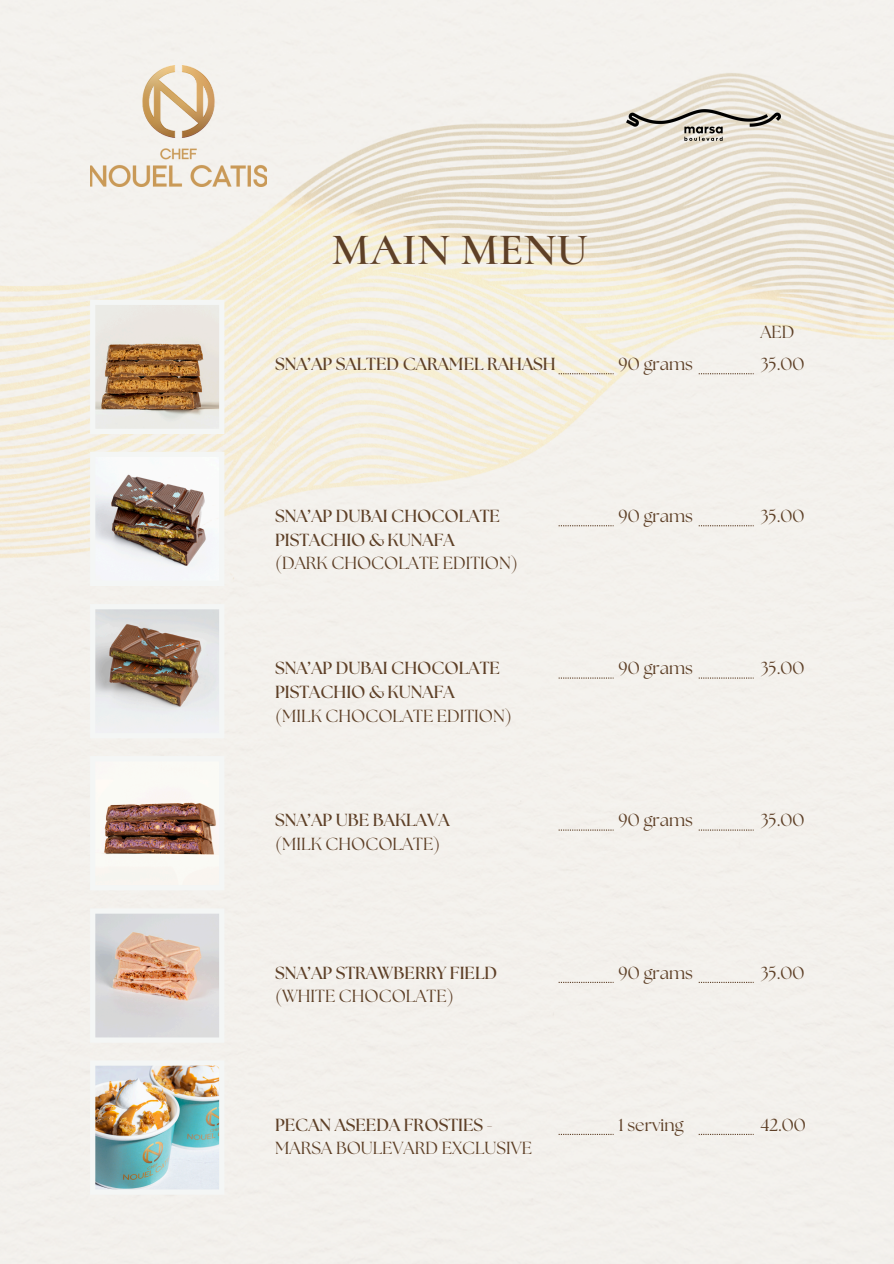
<style>
.page{position:relative;width:894px;height:1264px;background:#fff}
.page>*{position:absolute;margin:0;border:0;box-sizing:border-box;transform-origin:0 0}
.t1{font:600 45px "Cormorant";color:#5e4027}
.t2{font:700 17.4px/23.7px "The Seasons";color:#5e4027}
.t3{font:17.4px/23.7px "The Seasons";color:#5e4027}
.s1{font-weight:400}
.s2{font-weight:700}
</style>
<div class="page">
<div style="left:0;top:0;width:893px;height:1263px;background:#f3f1ec"></div>
<img style="left:0;top:61px;width:893px;height:515px">
<img style="left:90px;top:66px;width:177px;height:120px">
<img style="left:604px;top:66px;width:199px;height:109px">
<svg style="left:558px;top:373px;width:55px;height:1px"></svg>
<svg style="left:698px;top:373px;width:55px;height:1px"></svg>
<svg style="left:90px;top:300px;width:134px;height:134px;background:#cfbba5"></svg>
<svg style="left:558px;top:525px;width:55px;height:1px"></svg>
<svg style="left:698px;top:525px;width:55px;height:1px"></svg>
<img style="left:90px;top:452px;width:134px;height:134px">
<svg style="left:558px;top:677px;width:55px;height:1px"></svg>
<svg style="left:698px;top:677px;width:55px;height:1px"></svg>
<svg style="left:90px;top:604px;width:134px;height:134px"></svg>
<svg style="left:558px;top:829px;width:55px;height:1px"></svg>
<svg style="left:698px;top:829px;width:55px;height:1px"></svg>
<img style="left:90px;top:756px;width:134px;height:134px">
<svg style="left:558px;top:981px;width:55px;height:2px"></svg>
<svg style="left:698px;top:981px;width:55px;height:2px"></svg>
<svg style="left:90px;top:908px;width:134px;height:134px;background:#dccec6"></svg>
<svg style="left:558px;top:1133px;width:55px;height:1px"></svg>
<svg style="left:698px;top:1133px;width:55px;height:1px"></svg>
<img style="left:90px;top:1060px;width:134px;height:134px">
<h2 class="t1" style="left:331px;top:222px;width:258px">MAIN MENU</h2>
<h1 class="t3" style="left:760px;top:321px;width:36px">AED</h1>
<p class="t2" style="left:275px;top:353px;width:282px">SNA’AP SALTED CARAMEL RAHASH</p>
<p class="t3" style="left:618px;top:353px;width:76px">90 grams</p>
<p class="t3" style="left:760px;top:353px;width:46px">35.00</p>
<p class="t2" style="left:275px;top:505px;width:244px">SNA’AP DUBAI CHOCOLATE<br>PISTACHIO &amp; KUNAFA<br><span class="s1">(DARK CHOCOLATE EDITION)</span></p>
<p class="t3" style="left:618px;top:505px;width:76px">90 grams</p>
<h3 class="t3" style="left:760px;top:505px;width:46px">35.00</h3>
<p class="t2" style="left:275px;top:657px;width:238px">SNA’AP DUBAI CHOCOLATE<br>PISTACHIO &amp; KUNAFA<br><span class="s1">(MILK CHOCOLATE EDITION)</span></p>
<p class="t3" style="left:618px;top:657px;width:76px">90 grams</p>
<p class="t3" style="left:760px;top:657px;width:46px">35.00</p>
<p class="t2" style="left:275px;top:809px;width:176px">SNA’AP UBE BAKLAVA <span class="s1">(MILK CHOCOLATE)</span></p>
<p class="t3" style="left:618px;top:809px;width:76px">90 grams</p>
<p class="t3" style="left:760px;top:809px;width:46px">35.00</p>
<h3 class="t2" style="left:275px;top:961px;width:224px">SNA’AP STRAWBERRY FIELD <span class="s1">(WHITE CHOCOLATE)</span></h3>
<p class="t3" style="left:618px;top:961px;width:76px">90 grams</p>
<p class="t3" style="left:760px;top:961px;width:46px">35.00</p>
<p class="t3" style="left:275px;top:1113px;width:258px"><span class="s2">PECAN ASEEDA FROSTIES -<br></span>MARSA BOULEVARD EXCLUSIVE</p>
<p class="t3" style="left:618px;top:1113px;width:67px">1 serving</p>
<p class="t3" style="left:760px;top:1113px;width:47px">42.00</p>
</div>
